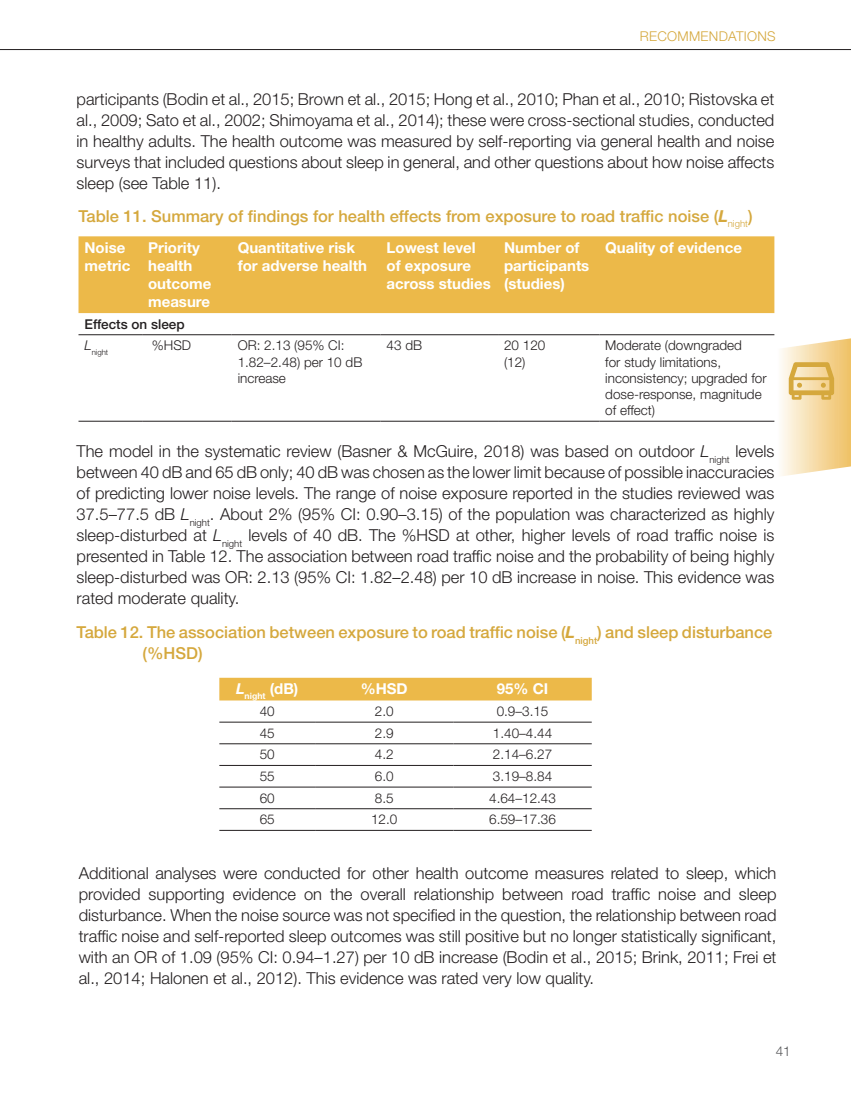
<style>
.page{position:relative;width:851px;height:1106px;background:#fff}
.page>*{position:absolute;margin:0;border:0;box-sizing:border-box;transform-origin:0 0}
.Testo_normale{font:300 16.5px/21px "Helvetica Neue LT Std";color:#231f20;text-align:justify}
.Table_Title{font:500 16.5px/21px "Helvetica Neue LT Std";color:#d5a83d}
.Table_Header{font:700 15px/18px "Helvetica Neue LT Std";color:#fff}
.Table_body{font:300 13.5px/16.2px "Helvetica Neue LT Std";color:#231f20}
.t1{font:300 13.5px "Helvetica Neue LT Std";letter-spacing:.02em;color:#d5a83d}
.Table_body-2{font:500 13.5px "Helvetica Neue LT Std";color:#231f20}
.t2{font:300 13.5px "Helvetica Neue LT Std";color:#57585a}
.Table_Header-2{font:700 8.7px "Helvetica Neue LT Std";color:#fff}
.Table_body-3{font:300 7.8px "Helvetica Neue LT Std";color:#231f20}
.s1{font-weight:700;font-style:italic}
.s2{font-style:italic}
</style>
<div class="page">
<hr style="left:0;top:49px;width:850px;height:1px;background:#231f20">
<div style="left:78px;top:236px;width:696px;height:77px;background:#ecb949"></div>
<hr style="left:78px;top:334px;width:64px;height:1px;background:#231f20">
<hr style="left:142px;top:334px;width:90px;height:1px;background:#231f20">
<hr style="left:232px;top:334px;width:148px;height:1px;background:#231f20">
<hr style="left:380px;top:334px;width:118px;height:1px;background:#231f20">
<hr style="left:498px;top:334px;width:101px;height:1px;background:#231f20">
<hr style="left:599px;top:334px;width:175px;height:1px;background:#231f20">
<hr style="left:78px;top:421px;width:64px;height:1px;background:#231f20">
<hr style="left:142px;top:421px;width:90px;height:1px;background:#231f20">
<hr style="left:232px;top:421px;width:148px;height:1px;background:#231f20">
<hr style="left:380px;top:421px;width:118px;height:1px;background:#231f20">
<hr style="left:498px;top:421px;width:101px;height:1px;background:#231f20">
<hr style="left:599px;top:421px;width:175px;height:1px;background:#231f20">
<div style="left:219px;top:677px;width:372px;height:23px;background:#ecb949"></div>
<hr style="left:219px;top:722px;width:96px;height:1px;background:#231f20">
<hr style="left:315px;top:722px;width:138px;height:1px;background:#231f20">
<hr style="left:453px;top:722px;width:138px;height:1px;background:#231f20">
<hr style="left:219px;top:743px;width:96px;height:1px;background:#231f20">
<hr style="left:315px;top:743px;width:138px;height:1px;background:#231f20">
<hr style="left:453px;top:743px;width:138px;height:1px;background:#231f20">
<hr style="left:219px;top:765px;width:96px;height:1px;background:#231f20">
<hr style="left:315px;top:765px;width:138px;height:1px;background:#231f20">
<hr style="left:453px;top:765px;width:138px;height:1px;background:#231f20">
<hr style="left:219px;top:786px;width:96px;height:1px;background:#231f20">
<hr style="left:315px;top:786px;width:138px;height:1px;background:#231f20">
<hr style="left:453px;top:786px;width:138px;height:1px;background:#231f20">
<hr style="left:219px;top:808px;width:96px;height:1px;background:#231f20">
<hr style="left:315px;top:808px;width:138px;height:1px;background:#231f20">
<hr style="left:453px;top:808px;width:138px;height:1px;background:#231f20">
<hr style="left:219px;top:830px;width:96px;height:1px;background:#231f20">
<hr style="left:315px;top:830px;width:138px;height:1px;background:#231f20">
<hr style="left:453px;top:830px;width:138px;height:1px;background:#231f20">
<svg style="left:781px;top:338px;width:69px;height:138px;background:#f3daa6"></svg>
<p class="t1" style="left:639px;top:28px;width:137px">RECOMMENDATIONS</p>
<p class="Testo_normale" style="left:77px;top:89px;width:699px">participants (Bodin et al., 2015; Brown et al., 2015; Hong et al., 2010; Phan et al., 2010; Ristovska et al., 2009; Sato et al., 2002; Shimoyama et al., 2014); these were cross-sectional studies, conducted in healthy adults. The health outcome was measured by self-reporting via general health and noise surveys that included questions about sleep in general, and other questions about how noise affects sleep (see Table 11).</p>
<p class="Table_Title" style="left:78px;top:205px;width:675px">Table 11. Summary of findings for health effects from exposure to road traffic noise (<span class="s1">L</span><sub>night</sub>)</p>
<p class="Table_Header" style="left:84px;top:238px;width:47px">Noise metric</p>
<p class="Table_Header" style="left:148px;top:238px;width:65px">Priority health outcome measure</p>
<p class="Table_Header" style="left:238px;top:238px;width:131px">Quantitative risk for adverse health</p>
<p class="Table_Header" style="left:386px;top:238px;width:106px">Lowest level of exposure across studies</p>
<p class="Table_Header" style="left:504px;top:238px;width:87px">Number of participants (studies)</p>
<p class="Table_Header" style="left:605px;top:238px;width:138px">Quality of evidence</p>
<p class="Table_body-2" style="left:84px;top:316px;width:102px">Effects on sleep</p>
<p class="Table_body-3" style="left:84px;top:347px;width:25px"><sup>L</sup>night</p>
<p class="Table_body" style="left:152px;top:337px;width:41px">%HSD</p>
<p class="Table_body" style="left:238px;top:337px;width:126px">OR: 2.13 (95% CI:<br>1.82–2.48) per 10 dB increase</p>
<p class="Table_body" style="left:386px;top:337px;width:37px">43 dB</p>
<p class="Table_body" style="left:504px;top:337px;width:43px">20 120 (12)</p>
<p class="Table_body" style="left:605px;top:337px;width:163px">Moderate (downgraded<br>for study limitations, inconsistency; upgraded for dose-response, magnitude of effect)</p>
<p class="Testo_normale" style="left:77px;top:440px;width:699px">The model in the systematic review (Basner &amp; McGuire, 2018) was based on outdoor <span class="s2">L</span><sub>night</sub> levels between 40 dB and 65 dB only; 40 dB was chosen as the lower limit because of possible inaccuracies of predicting lower noise levels. The range of noise exposure reported in the studies reviewed was 37.5–77.5 dB <span class="s2">L</span><sub>night</sub>. About 2% (95% CI: 0.90–3.15) of the population was characterized as highly sleep-disturbed at <span class="s2">L</span><sub>night</sub> levels of 40 dB. The %HSD at other, higher levels of road traffic noise is presented in Table 12. The association between road traffic noise and the probability of being highly sleep-disturbed was OR: 2.13 (95% CI: 1.82–2.48) per 10 dB increase in noise. This evidence was rated moderate quality.</p>
<p class="Table_Title" style="left:142px;top:621px;width:631px;text-indent:-66px">Table 12. The association between exposure to road traffic noise (<span class="s1">L</span><sub>night</sub>) and sleep disturbance (%HSD)</p>
<p class="Table_Header-2" style="left:236px;top:691px;width:64px"><sup>L</sup>night <sup>(dB)</sup></p>
<p class="Table_Header" style="left:361px;top:680px;width:48px">%HSD</p>
<p class="Table_Header" style="left:497px;top:680px;width:53px">95% CI</p>
<p class="Table_body" style="left:260px;top:703px;width:17px">40</p>
<p class="Table_body" style="left:375px;top:703px;width:20px">2.0</p>
<p class="Table_body" style="left:496px;top:703px;width:53px">0.9–3.15</p>
<p class="Table_body" style="left:260px;top:724px;width:17px">45</p>
<p class="Table_body" style="left:375px;top:724px;width:20px">2.9</p>
<p class="Table_body" style="left:493px;top:724px;width:61px">1.40–4.44</p>
<p class="Table_body" style="left:260px;top:746px;width:17px">50</p>
<p class="Table_body" style="left:375px;top:746px;width:20px">4.2</p>
<p class="Table_body" style="left:493px;top:746px;width:61px">2.14–6.27</p>
<p class="Table_body" style="left:260px;top:768px;width:17px">55</p>
<p class="Table_body" style="left:375px;top:768px;width:20px">6.0</p>
<p class="Table_body" style="left:493px;top:768px;width:61px">3.19–8.84</p>
<p class="Table_body" style="left:260px;top:789px;width:17px">60</p>
<p class="Table_body" style="left:375px;top:789px;width:20px">8.5</p>
<p class="Table_body" style="left:489px;top:789px;width:68px">4.64–12.43</p>
<p class="Table_body" style="left:260px;top:811px;width:17px">65</p>
<p class="Table_body" style="left:371px;top:811px;width:28px">12.0</p>
<p class="Table_body" style="left:489px;top:811px;width:68px">6.59–17.36</p>
<p class="Testo_normale" style="left:79px;top:861px;width:699px">Additional analyses were conducted for other health outcome measures related to sleep, which provided supporting evidence on the overall relationship between road traffic noise and sleep disturbance. When the noise source was not specified in the question, the relationship between road traffic noise and self-reported sleep outcomes was still positive but no longer statistically significant, with an OR of 1.09 (95% CI: 0.94–1.27) per 10 dB increase (Bodin et al., 2015; Brink, 2011; Frei et al., 2014; Halonen et al., 2012). This evidence was rated very low quality.</p>
<p class="t2" style="left:775px;top:1043px;width:16px">41</p>
</div>
